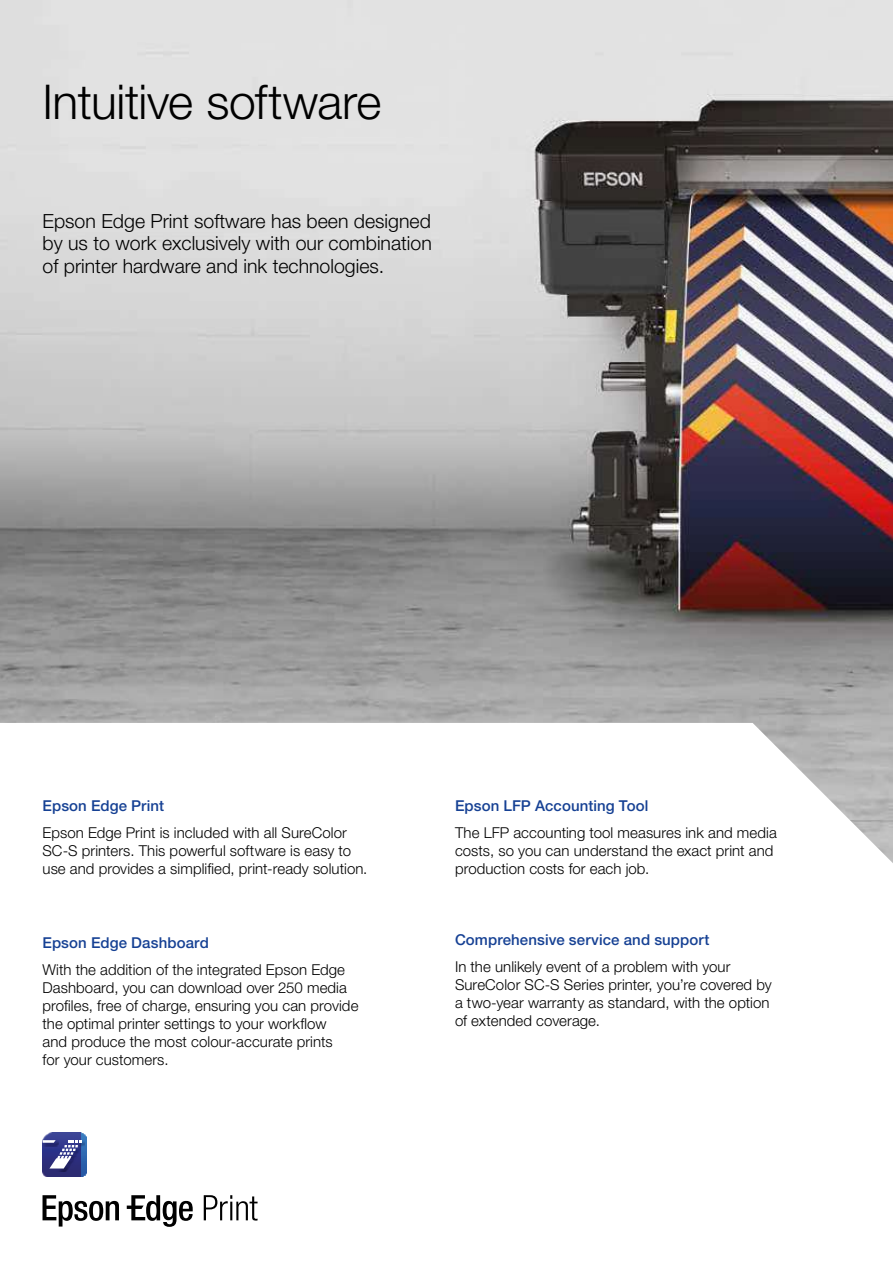
<style>
.page{position:relative;width:893px;height:1263px;background:#fff}
.page>*{position:absolute;margin:0;border:0;box-sizing:border-box;transform-origin:0 0}
.t1{font:300 48px "Helvetica Neue LT Pro";letter-spacing:-.01em;color:#000}
.t2{font:300 19.5px/22.5px "Helvetica Neue LT Pro";color:#000;text-align:justify}
.t3{font:300 15px/18px "Helvetica Neue LT Pro";letter-spacing:.005em;color:#000}
.t4{font:500 15px "Helvetica Neue LT Pro";letter-spacing:.005em;color:#164194}
</style>
<div class="page">
<img style="left:0;top:0;width:893px;height:723px">
<svg style="left:42px;top:723px;width:851px;height:504px"></svg>
<svg style="left:127px;top:1195px;width:66px;height:32px"></svg>
<svg style="left:43px;top:1195px;width:76px;height:31px"></svg>
<svg style="left:204px;top:1195px;width:54px;height:25px"></svg>
<img style="left:43px;top:1132px;width:39px;height:44px">
<img style="left:82px;top:1132px;width:5px;height:44px">
<img style="left:48px;top:1138px;width:37px;height:34px">
<img style="left:43px;top:1138px;width:16px;height:2px">
<svg style="left:43px;top:1140px;width:38px;height:28px"></svg>
<h1 class="t1" style="left:43px;top:73px;width:340px">Intuitive software</h1>
<h2 class="t2" style="left:43px;top:209px;width:391px">Epson Edge Print software has been designed by us to work exclusively with our combination of printer hardware and ink technologies.</h2>
<p class="t4" style="left:43px;top:797px;width:123px">Epson Edge Print</p>
<p class="t3" style="left:43px;top:823px;width:326px">Epson Edge Print is included with all SureColor<br>SC-S printers. This powerful software is easy to use and provides a simplified, print-ready solution.</p>
<p class="t4" style="left:43px;top:934px;width:168px">Epson Edge Dashboard</p>
<p class="t3" style="left:43px;top:960px;width:317px">With the addition of the integrated Epson Edge Dashboard, you can download over 250 media profiles, free of charge, ensuring you can provide the optimal printer settings to your workflow<br>and produce the most colour-accurate prints<br>for your customers.</p>
<p class="t4" style="left:455px;top:797px;width:195px">Epson LFP Accounting Tool</p>
<p class="t3" style="left:455px;top:823px;width:323px">The LFP accounting tool measures ink and media costs, so you can understand the exact print and production costs for each job.</p>
<p class="t4" style="left:455px;top:931px;width:256px">Comprehensive service and support</p>
<p class="t3" style="left:455px;top:957px;width:318px">In the unlikely event of a problem with your SureColor SC-S Series printer, you’re covered by a two-year warranty as standard, with the option of extended coverage.</p>
</div>
